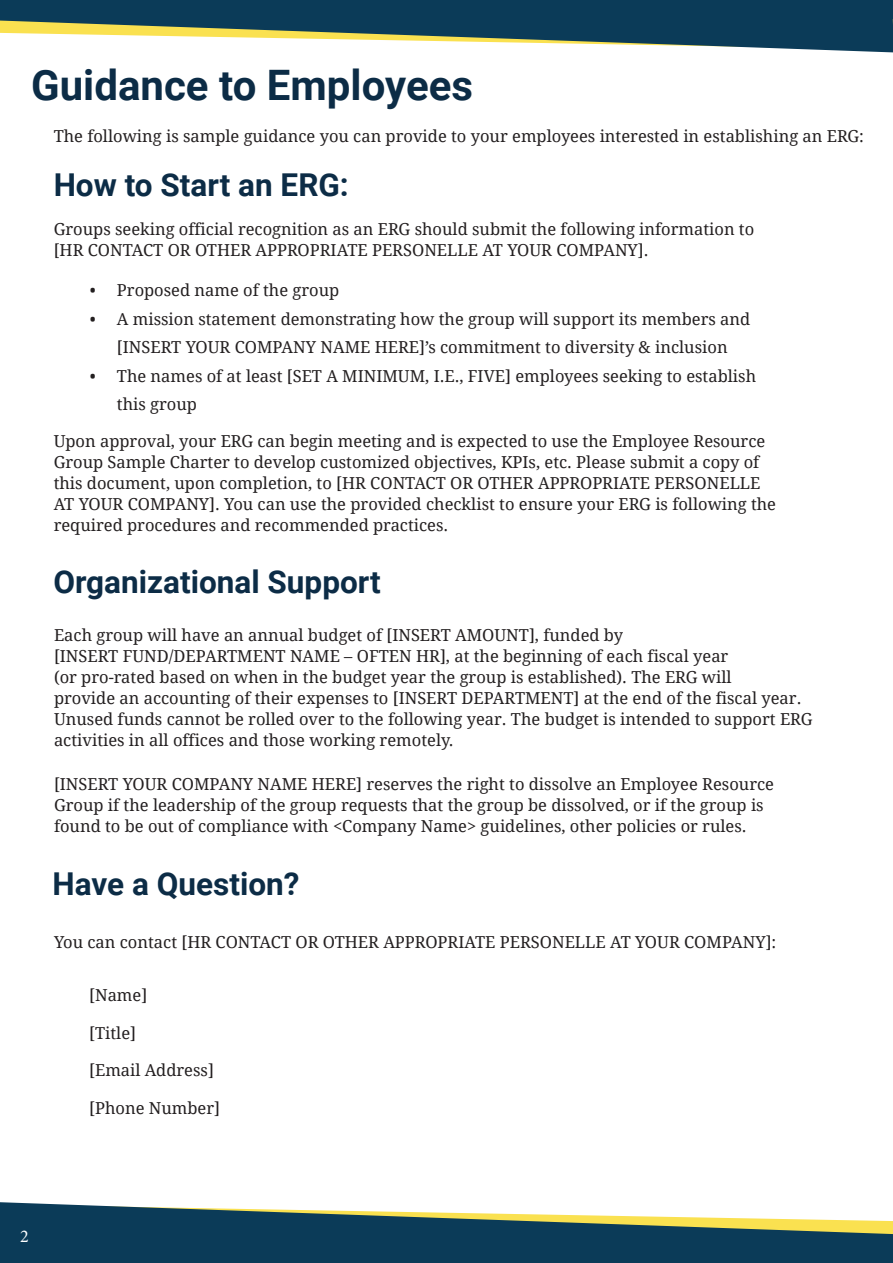
<style>
.page{position:relative;width:893px;height:1263px;background:#fff}
.page>*{position:absolute;margin:0;border:0;box-sizing:border-box;transform-origin:0 0}
.t1{font:700 42px "Roboto";color:#0c2c46}
.t2{font:700 31.5px "Roboto";color:#0c2c46}
.t3{font:18px "Minion Pro";color:#fff}
.t4{font:16.5px/28.5px "Droid Serif";color:#231f20;text-align:center}
</style>
<div class="page">
<svg style="left:0;top:1202px;width:893px;height:61px;fill:#0b3b58"></svg>
<svg style="left:0;top:0;width:893px;height:52px;fill:#0b3b58"></svg>
<div style="left:878px;top:1125px;width:15px;height:89px;background:#fff"></div>
<p class="t1" style="left:31px;top:56px;width:443px">Guidance to Employees</p>
<p class="t4" style="left:54px;top:122px;width:812px">The following is sample guidance you can provide to your employees interested in establishing an ERG:</p>
<p class="t2" style="left:54px;top:162px;width:297px">How to Start an ERG:</p>
<p class="t4" style="left:54px;top:215px;width:702px">Groups seeking official recognition as an ERG should submit the following information to</p>
<p class="t4" style="left:54px;top:236px;width:596px">[HR CONTACT OR OTHER APPROPRIATE PERSONELLE AT YOUR COMPANY].</p>
<p class="t4" style="left:90px;top:276px;width:251px">• Proposed name of the group</p>
<p class="t4" style="left:90px;top:305px;width:662px">• A mission statement demonstrating how the group will support its members and [INSERT YOUR COMPANY NAME HERE]’s commitment to diversity &amp; inclusion</p>
<p class="t4" style="left:117px;top:362px;width:641px;text-align:left;text-indent:-27px">• The names of at least [SET A MINIMUM, I.E., FIVE] employees seeking to establish this group</p>
<p class="t4" style="left:54px;top:427px;width:713px">Upon approval, your ERG can begin meeting and is expected to use the Employee Resource</p>
<p class="t4" style="left:54px;top:448px;width:707px">Group Sample Charter to develop customized objectives, KPIs, etc. Please submit a copy of</p>
<p class="t4" style="left:54px;top:469px;width:708px">this document, upon completion, to [HR CONTACT OR OTHER APPROPRIATE PERSONELLE</p>
<p class="t4" style="left:54px;top:490px;width:724px">AT YOUR COMPANY]. You can use the provided checklist to ensure your ERG is following the</p>
<p class="t4" style="left:54px;top:511px;width:396px">required procedures and recommended practices.</p>
<p class="t2" style="left:53px;top:560px;width:329px">Organizational Support</p>
<p class="t4" style="left:54px;top:621px;width:571px">Each group will have an annual budget of [INSERT AMOUNT], funded by</p>
<p class="t4" style="left:54px;top:642px;width:676px">[INSERT FUND/DEPARTMENT NAME – OFTEN HR], at the beginning of each fiscal year</p>
<p class="t4" style="left:54px;top:663px;width:679px">(or pro-rated based on when in the budget year the group is established). The ERG will</p>
<p class="t4" style="left:54px;top:684px;width:749px">provide an accounting of their expenses to [INSERT DEPARTMENT] at the end of the fiscal year.</p>
<p class="t4" style="left:54px;top:705px;width:760px">Unused funds cannot be rolled over to the following year. The budget is intended to support ERG</p>
<p class="t4" style="left:54px;top:726px;width:401px">activities in all offices and those working remotely.</p>
<p class="t4" style="left:54px;top:770px;width:721px">[INSERT YOUR COMPANY NAME HERE] reserves the right to dissolve an Employee Resource</p>
<p class="t4" style="left:54px;top:791px;width:711px">Group if the leadership of the group requests that the group be dissolved, or if the group is</p>
<p class="t4" style="left:54px;top:812px;width:694px">found to be out of compliance with &lt;Company Name&gt; guidelines, other policies or rules.</p>
<p class="t2" style="left:53px;top:862px;width:248px">Have a Question?</p>
<p class="t4" style="left:54px;top:928px;width:724px">You can contact [HR CONTACT OR OTHER APPROPRIATE PERSONELLE AT YOUR COMPANY]:</p>
<p class="t4" style="left:89px;top:981px;width:60px">[Name]</p>
<p class="t4" style="left:89px;top:1019px;width:49px">[Title]</p>
<p class="t4" style="left:89px;top:1056px;width:126px">[Email Address]</p>
<p class="t4" style="left:89px;top:1094px;width:132px">[Phone Number]</p>
<p class="t3" style="left:20px;top:1224px;width:10px">2</p>
</div>
